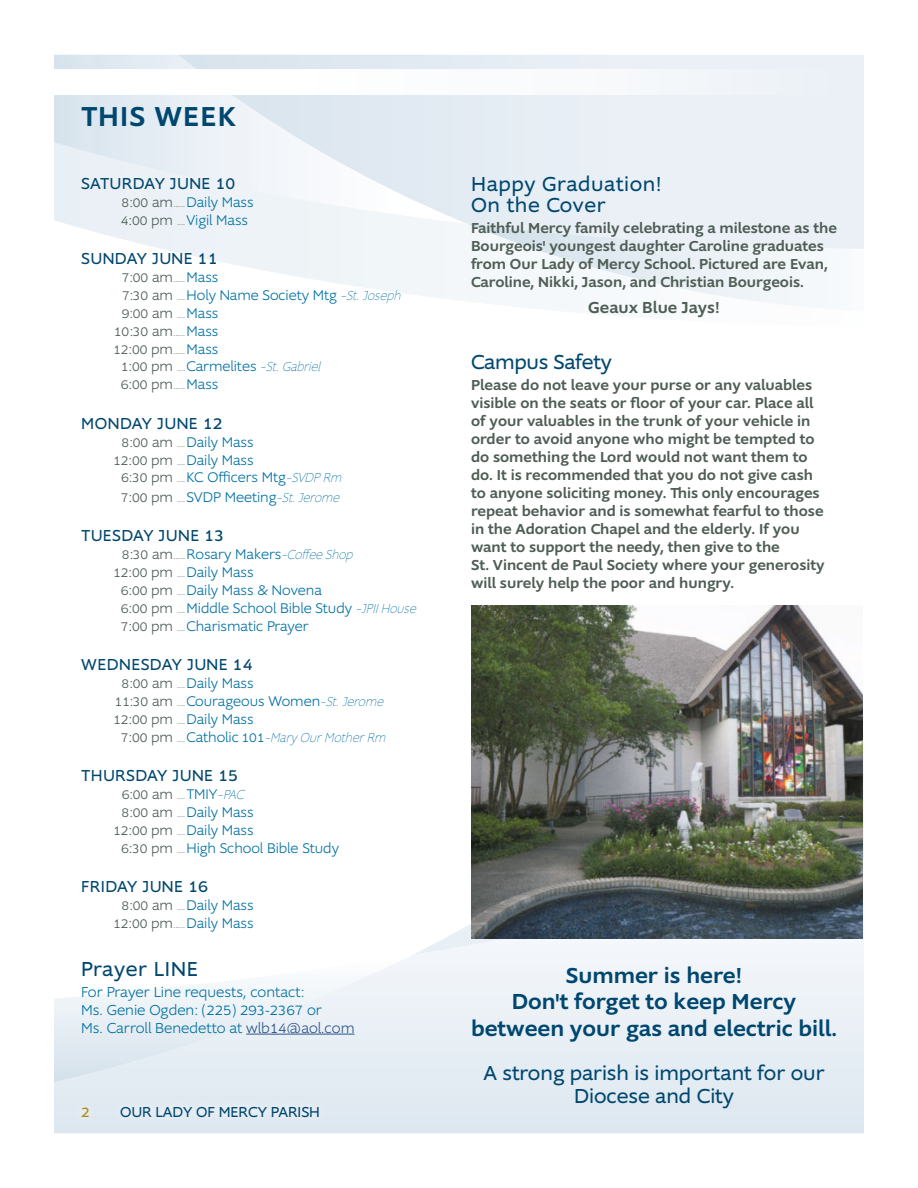
<style>
.page{position:relative;width:918px;height:1188px;background:#fff}
.page>*{position:absolute;margin:0;border:0;box-sizing:border-box;transform-origin:0 0}
.page_header{font:500 28.5px "Supra";letter-spacing:.04em;color:#00476f}
.info{font:500 22.5px/27px "Supra";color:#00476f;text-align:center}
.info-2{font:21px/22.5px "Supra";color:#00476f;text-align:center}
.info-3{font:21px/21px "Supra";letter-spacing:.03em;color:#00476f}
.dates{font:16.5px "Supra";letter-spacing:.03em;color:#00476f}
.body{font:500 16.5px "Supra";color:#4f5e55}
.page_numbers{font:15.75px "Supra";color:#b18c11}
.body-2{font:500 15px/18px "Supra";color:#4f5e55}
.body-3{font:300 15px/18px "Supra";color:#0070a2}
.page_numbers-2{font:15px "Supra";color:#00476f}
.body-4{font:300 14.55px "Supra";color:#0070a2}
.body-5{font:300 14.55px "Supra";color:#4f5e55}
.body-6{font:italic 100 13.5px "Supra";color:#0070a2;scale:.9 1}
.s1{font-size:18px}
.s2{color:#4f5e55}
.s3{color:#0070a2}
.s4{font-weight:100;font-style:italic;font-size:13.5px}
.s5{font-weight:300;font-style:normal;font-size:14.55px;color:#4f5e55}
.s6{font-weight:300;font-style:normal;font-size:14.55px}
.s7{font-weight:100;font-style:italic;font-size:13.5px;color:#0070a2}
.s8{font-size:15.75px}
.s9{color:#30558a}
.s10{font-size:15.75px;color:#30558a}
</style>
<div class="page">
<svg style="left:54px;top:955px;width:810px;height:178px"></svg>
<svg style="left:54px;top:955px;width:359px;height:127px"></svg>
<svg style="left:413px;top:692px;width:451px;height:263px"></svg>
<svg style="left:68px;top:224px;width:399px;height:77px"></svg>
<svg style="left:467px;top:249px;width:346px;height:60px"></svg>
<svg style="left:54px;top:55px;width:124px;height:169px;background:#e4ecf2"></svg>
<svg style="left:178px;top:55px;width:686px;height:194px;background:#e8eff5"></svg>
<div style="left:0;top:69px;width:918px;height:26px;background:#fff"></div>
<div style="left:73px;top:1097px;width:255px;height:29px;background:#e2eaf1"></div>
<svg style="left:246px;top:1034px;width:41px;height:1px"></svg>
<hr style="left:287px;top:1034px;width:68px;height:1px;background:#30558a">
<img style="left:471px;top:605px;width:391px;height:333px">
<p class="page_header" style="left:81px;top:97px;width:156px">THIS WEEK</p>
<p class="dates" style="left:81px;top:173px;width:156px">SATURDAY JUNE <span class="s1">10</span></p>
<p class="body-4" style="left:122px;top:193px;width:134px"><span class="s2">8:00 am</span> Daily Mass</p>
<p class="body-4" style="left:121px;top:211px;width:129px"><span class="s2">4:00 pm</span> Vigil Mass</p>
<p class="dates" style="left:81px;top:248px;width:138px">SUNDAY JUNE <span class="s1">11</span></p>
<p class="body-5" style="left:122px;top:268px;width:98px">7:00 am <span class="s3">Mass</span></p>
<p class="body-4" style="left:122px;top:286px;width:284px"><span class="s2">7:30 am</span> Holy Name Society Mtg <span class="s4">–St.Joseph</span></p>
<p class="body-5" style="left:122px;top:304px;width:98px">9:00 am <span class="s3">Mass</span></p>
<p class="body-5" style="left:114px;top:322px;width:106px">10:30 am <span class="s3">Mass</span></p>
<p class="body-5" style="left:113px;top:340px;width:107px">12:00 pm <span class="s3">Mass</span></p>
<p class="body-6" style="left:121px;top:359px;width:227px"><span class="s5">1:00 pm</span> <span class="s6">Carmelites</span> –St.Gabriel</p>
<p class="body-5" style="left:121px;top:375px;width:99px">6:00 pm <span class="s3">Mass</span></p>
<p class="dates" style="left:81px;top:413px;width:143px">MONDAY JUNE <span class="s1">12</span></p>
<p class="body-4" style="left:122px;top:433px;width:134px"><span class="s2">8:00 am</span> Daily Mass</p>
<p class="body-4" style="left:113px;top:451px;width:142px"><span class="s2">12:00 pm</span> Daily Mass</p>
<p class="body-4" style="left:121px;top:469px;width:225px"><span class="s2">6:30 pm</span> KC Officers Mtg<span class="s4">–SVDPRm</span></p>
<p class="body-4" style="left:121px;top:488px;width:223px"><span class="s2">7:00 pm</span> SVDP Meeting<span class="s4">–St.Jerome</span></p>
<p class="dates" style="left:81px;top:525px;width:144px">TUESDAY JUNE <span class="s1">13</span></p>
<p class="body-4" style="left:122px;top:545px;width:236px"><span class="s2">8:30 am</span> Rosary Makers<span class="s4">–CoffeeShop</span></p>
<p class="body-4" style="left:113px;top:563px;width:142px"><span class="s2">12:00 pm</span> Daily Mass</p>
<p class="body-4" style="left:121px;top:581px;width:202px"><span class="s2">6:00 pm</span> Daily Mass &amp; Novena</p>
<p class="body-4" style="left:121px;top:599px;width:300px"><span class="s2">6:00 pm</span> Middle School Bible Study <span class="s4">–JPIIHouse</span></p>
<p class="body-4" style="left:121px;top:617px;width:189px"><span class="s2">7:00 pm</span> Charismatic Prayer</p>
<p class="dates" style="left:81px;top:654px;width:173px">WEDNESDAY JUNE <span class="s1">14</span></p>
<p class="body-4" style="left:122px;top:674px;width:134px"><span class="s2">8:00 am</span> Daily Mass</p>
<p class="body-4" style="left:114px;top:692px;width:274px"><span class="s2">11:30 am</span> Courageous Women<span class="s4">–St.Jerome</span></p>
<p class="body-4" style="left:113px;top:710px;width:142px"><span class="s2">12:00 pm</span> Daily Mass</p>
<p class="body-6" style="left:121px;top:729px;width:299px"><span class="s5">7:00 pm</span> <span class="s6">Catholic 101</span>–Mary OurMotherRm</p>
<p class="dates" style="left:81px;top:765px;width:158px">THURSDAY JUNE <span class="s1">15</span></p>
<p class="body-5" style="left:122px;top:785px;width:127px">6:00 am <span class="s3">TMIY</span><span class="s7">–PAC</span></p>
<p class="body-4" style="left:122px;top:803px;width:134px"><span class="s2">8:00 am</span> Daily Mass</p>
<p class="body-4" style="left:113px;top:821px;width:142px"><span class="s2">12:00 pm</span> Daily Mass</p>
<p class="body-4" style="left:121px;top:839px;width:219px"><span class="s2">6:30 pm</span> High School Bible Study</p>
<p class="dates" style="left:81px;top:876px;width:128px">FRIDAY JUNE <span class="s1">16</span></p>
<p class="body-4" style="left:122px;top:896px;width:134px"><span class="s2">8:00 am</span> Daily Mass</p>
<p class="body-4" style="left:113px;top:914px;width:142px"><span class="s2">12:00 pm</span> Daily Mass</p>
<p class="info-3" style="left:81px;top:958px;width:118px">Prayer LINE</p>
<p class="body-3" style="left:81px;top:983px;width:275px">For Prayer Line requests, contact:<br>Ms. Genie Ogden: (<span class="s8">225</span>) <span class="s8">293</span>-<span class="s8">2367</span> or<br>Ms. Carroll Benedetto at <span class="s9">wlb</span><span class="s10">14</span><span class="s9">@aol.com</span></p>
<p class="page_numbers" style="left:81px;top:1101px;width:10px">2</p>
<p class="page_numbers-2" style="left:120px;top:1102px;width:201px">OUR LADY OF MERCY PARISH</p>
<p class="info-3" style="left:471px;top:174px;width:192px">Happy Graduation!<br>On the Cover</p>
<p class="body-2" style="left:471px;top:219px;width:367px">Faithful Mercy family celebrating a milestone as the Bourgeois' youngest daughter Caroline graduates from Our Lady of Mercy School. Pictured are Evan, Caroline, Nikki, Jason, and Christian Bourgeois.</p>
<p class="body" style="left:588px;top:296px;width:133px">Geaux Blue Jays!</p>
<p class="info-2" style="left:471px;top:351px;width:142px">Campus Safety</p>
<p class="body-2" style="left:471px;top:376px;width:355px">Please do not leave your purse or any valuables visible on the seats or floor of your car. Place all of your valuables in the trunk of your vehicle in order to avoid anyone who might be tempted to do something the Lord would not want them to do. It is recommended that you do not give cash to anyone soliciting money. This only encourages repeat behavior and is somewhat fearful to those in the Adoration Chapel and the elderly. If you want to support the needy, then give to the<br>St. Vincent de Paul Society where your generosity will surely help the poor and hungry.</p>
<p class="info" style="left:566px;top:961px;width:178px">Summer is here!</p>
<p class="info" style="left:471px;top:988px;width:368px">Don't forget to keep Mercy between your gas and electric bill.</p>
<p class="info-2" style="left:483px;top:1062px;width:343px">A strong parish is important for our<br>Diocese and City</p>
</div>
